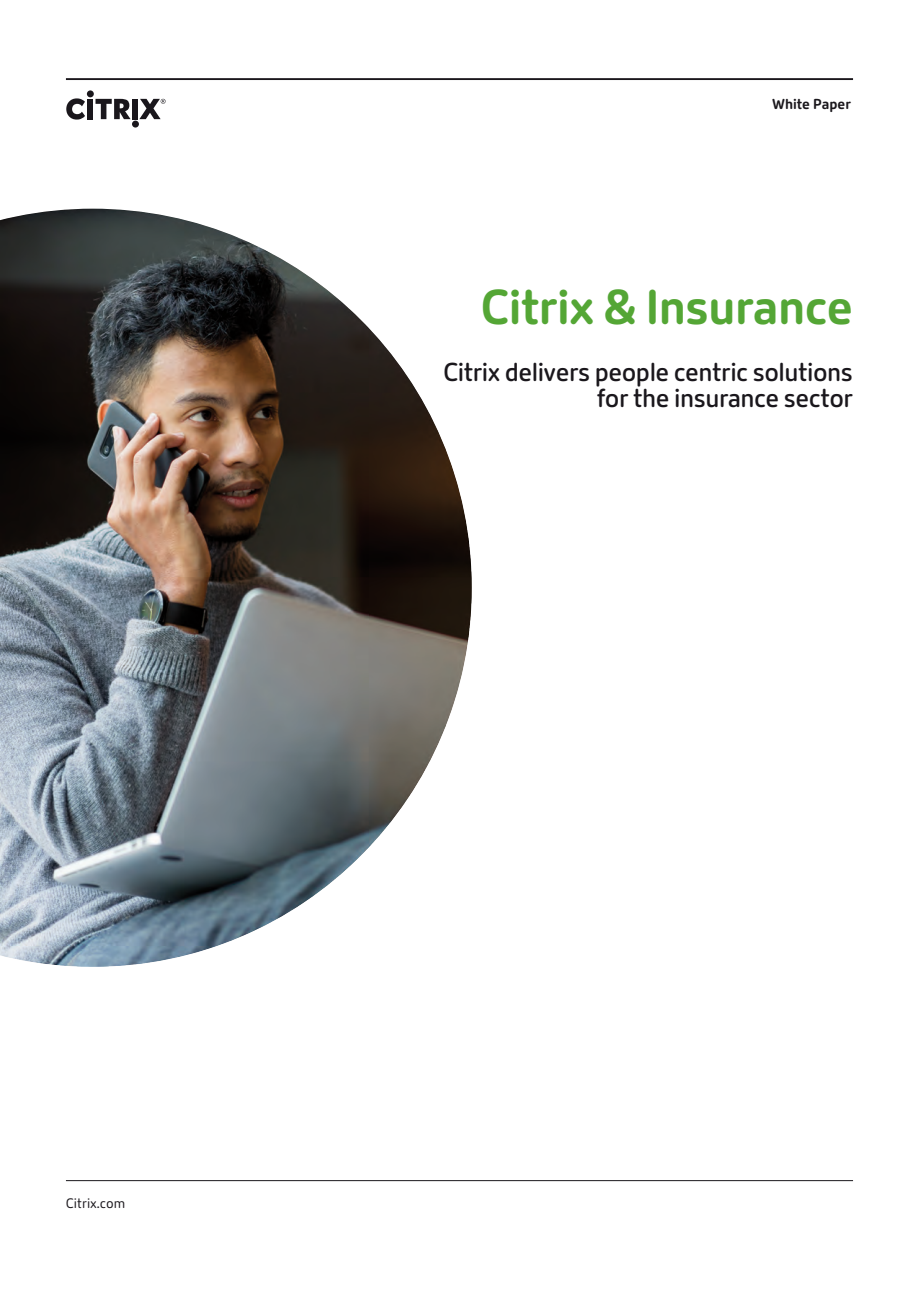
<style>
.page{position:relative;width:919px;height:1289px;background:#fff}
.page>*{position:absolute;margin:0;border:0;box-sizing:border-box;transform-origin:0 0}
.t1{font:700 48px "Citrix New Sans";letter-spacing:-.01em;color:#54a635}
.t2{font:600 25.5px/25.5px "Citrix New Sans";letter-spacing:-.02em;color:#1a171c;text-align:right}
.t3{font:700 14.25px "Citrix New Sans";color:#1a171c}
.t4{font:13.5px "Citrix New Sans";color:#1a171c}
</style>
<div class="page">
<hr style="left:66px;top:78px;width:787px;height:2px;background:#1a171c">
<div style="left:87px;top:90px;width:7px;height:7px;background:#1a171c;border-radius:50%"></div>
<div style="left:88px;top:99px;width:5px;height:20px;background:#1a171c"></div>
<div style="left:132px;top:121px;width:7px;height:6px;background:#1a171c;border-radius:50%"></div>
<div style="left:133px;top:99px;width:5px;height:20px;background:#1a171c"></div>
<svg style="left:66px;top:98px;width:19px;height:22px"></svg>
<svg style="left:95px;top:99px;width:35px;height:20px"></svg>
<svg style="left:139px;top:99px;width:26px;height:20px"></svg>
<hr style="left:66px;top:1180px;width:787px;height:1px;background:#1a171c">
<img style="left:0;top:209px;width:472px;height:757px">
<p class="t4" style="left:66px;top:1197px;width:61px">Citrix.com</p>
<p class="t3" style="left:772px;top:98px;width:80px">White Paper</p>
<h1 class="t1" style="left:480px;top:287px;width:374px">Citrix &amp; Insurance</h1>
<p class="t2" style="left:443px;top:361px;width:411px">Citrix delivers people centric solutions for the insurance sector</p>
</div>
